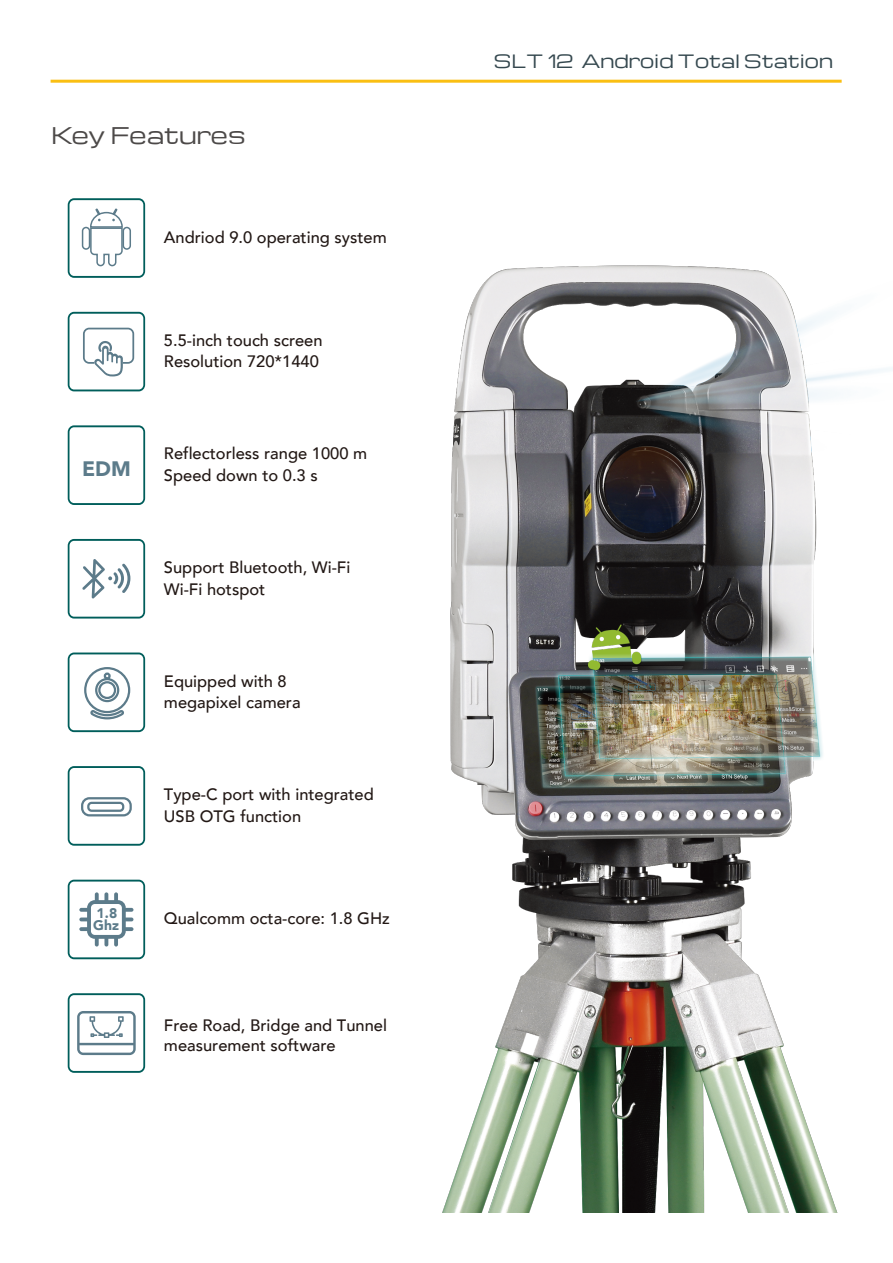
<style>
.page{position:relative;width:893px;height:1263px;background:#fff}
.page>*{position:absolute;margin:0;border:0;box-sizing:border-box;transform-origin:0 0}
.t1{font:22.5px "Michroma";color:#4c4948}
.t2{font:900 20.85px "Avenir";color:#5c7b8a}
.t3{font:18px "Michroma";color:#35484f}
.t4{font:500 16.5px/21.6px "Avenir";color:#221815}
.t5{font:900 13.95px/12.3px "Avenir";color:#5c7b8a}
</style>
<div class="page">
<hr style="left:51px;top:80px;width:791px;height:3px;background:#fabf13">
<svg style="left:68px;top:198px;width:77px;height:80px"></svg>
<div style="left:123px;top:227px;width:8px;height:23px;border:2px solid #5c7b8a;border-radius:3px"></div>
<svg style="left:68px;top:312px;width:77px;height:79px"></svg>
<svg style="left:68px;top:425px;width:77px;height:80px"></svg>
<svg style="left:68px;top:539px;width:77px;height:79px"></svg>
<svg style="left:68px;top:652px;width:77px;height:80px"></svg>
<svg style="left:68px;top:766px;width:77px;height:80px"></svg>
<svg style="left:68px;top:880px;width:77px;height:79px"></svg>
<svg style="left:68px;top:993px;width:77px;height:80px"></svg>
<img style="left:442px;top:265px;width:451px;height:948px">
<h1 class="t1" style="left:51px;top:123px;width:196px">Key Features</h1>
<p class="t4" style="left:164px;top:226px;width:224px">Andriod 9.0 operating system</p>
<p class="t2" style="left:82px;top:450px;width:50px">EDM</p>
<p class="t4" style="left:164px;top:328px;width:160px">5.5-inch touch screen<br>Resolution 720*1440</p>
<p class="t4" style="left:164px;top:442px;width:205px">Reflectorless range 1000 m<br>Speed down to 0.3 s</p>
<p class="t4" style="left:164px;top:555px;width:188px">Support Bluetooth, Wi-Fi<br>Wi-Fi hotspot</p>
<p class="t4" style="left:164px;top:669px;width:138px">Equipped with 8 megapixel camera</p>
<p class="t4" style="left:164px;top:783px;width:211px">Type-C port with integrated<br>USB OTG function</p>
<p class="t5" style="left:93px;top:906px;width:27px">1.8<br>Ghz</p>
<p class="t4" style="left:164px;top:907px;width:227px">Qualcomm octa-core: 1.8 GHz</p>
<p class="t4" style="left:164px;top:1014px;width:225px;line-height:19.8px">Free Road, Bridge and Tunnel measurement software</p>
<p class="t3" style="left:494px;top:52px;width:341px">SLT 12 Android Total Station</p>
</div>
